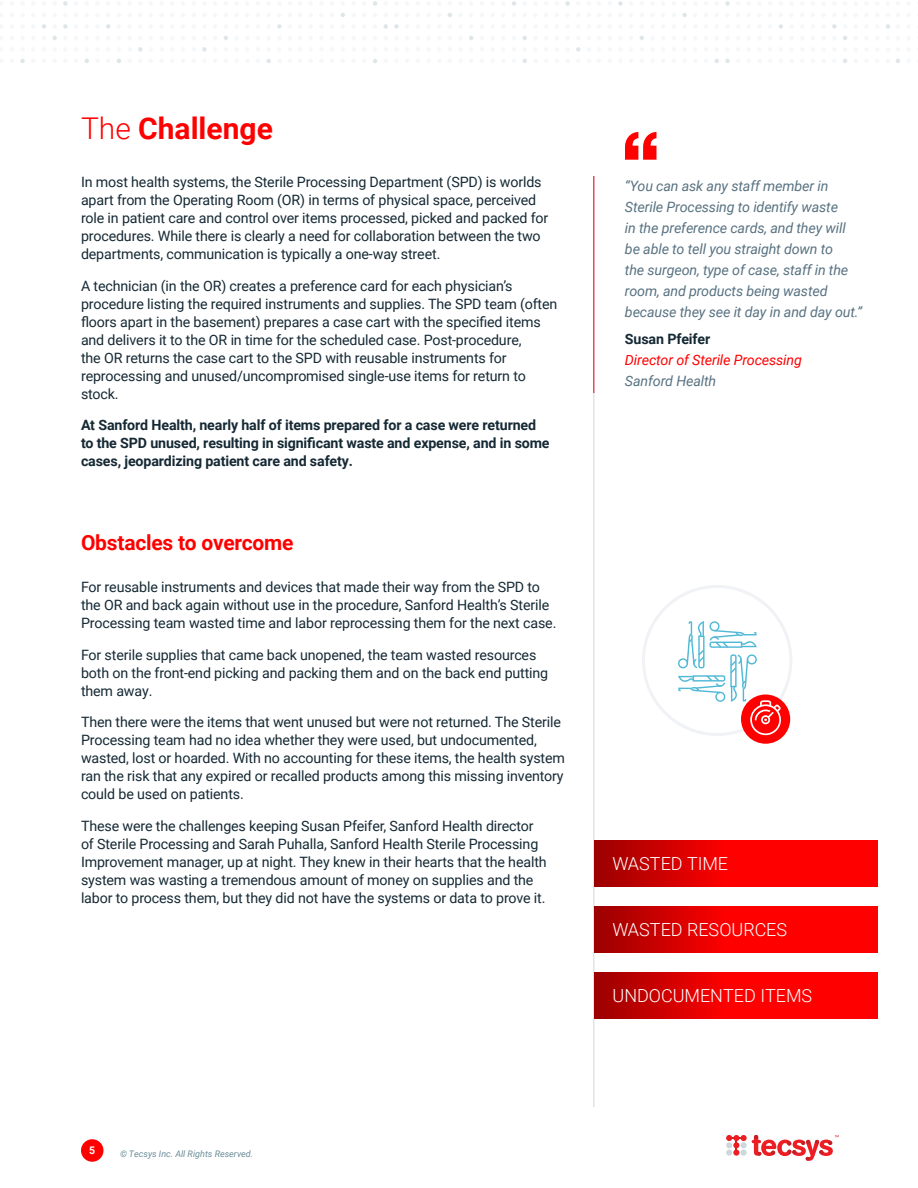
<style>
.page{position:relative;width:918px;height:1188px;background:#fff}
.page>*{position:absolute;margin:0;border:0;box-sizing:border-box;transform-origin:0 0}
.t1{font:700 30px "Roboto";color:#f00}
.t2{font:700 21px "Roboto";letter-spacing:-.01em;color:#f00}
.t3{font:300 18px "Roboto";color:#fff}
.t4{font:14.25px/18px "Roboto";letter-spacing:-.01em;color:#152934}
.t5{font:italic 14.25px/21px "Roboto";letter-spacing:-.01em;color:#587281}
.t6{font:700 14.25px/18px "Roboto";letter-spacing:-.01em;color:#152934}
.t7{font:italic 14.25px "Roboto";letter-spacing:-.01em;color:#f00}
.t8{font:700 10.5px "Roboto";color:#fff}
.t9{font:italic 9px "Roboto";color:#6b8c99}
.s1{font-weight:300}
</style>
<div class="page">
<div style="left:81px;top:1139px;width:23px;height:23px;background:#f00;border-radius:50%"></div>
<svg style="left:138px;top:47px;width:5px;height:5px"></svg>
<svg style="left:106px;top:24px;width:4px;height:5px"></svg>
<svg style="left:63px;top:24px;width:5px;height:5px"></svg>
<svg style="left:63px;top:1px;width:5px;height:5px"></svg>
<svg style="left:117px;top:59px;width:4px;height:4px"></svg>
<svg style="left:85px;top:59px;width:4px;height:4px"></svg>
<svg style="left:52px;top:36px;width:5px;height:4px"></svg>
<svg style="left:42px;top:24px;width:4px;height:5px"></svg>
<svg style="left:20px;top:59px;width:5px;height:4px"></svg>
<svg style="left:277px;top:24px;width:5px;height:5px"></svg>
<svg style="left:266px;top:59px;width:5px;height:4px"></svg>
<svg style="left:224px;top:36px;width:4px;height:4px"></svg>
<svg style="left:202px;top:47px;width:5px;height:5px"></svg>
<svg style="left:394px;top:24px;width:5px;height:5px"></svg>
<svg style="left:373px;top:59px;width:4px;height:4px"></svg>
<svg style="left:373px;top:1px;width:4px;height:5px"></svg>
<svg style="left:383px;top:24px;width:5px;height:5px"></svg>
<svg style="left:341px;top:13px;width:4px;height:4px"></svg>
<svg style="left:576px;top:47px;width:5px;height:5px"></svg>
<svg style="left:565px;top:1px;width:5px;height:5px"></svg>
<svg style="left:512px;top:1px;width:4px;height:5px"></svg>
<svg style="left:469px;top:36px;width:4px;height:4px"></svg>
<svg style="left:448px;top:13px;width:4px;height:4px"></svg>
<svg style="left:523px;top:59px;width:4px;height:4px"></svg>
<svg style="left:523px;top:36px;width:4px;height:4px"></svg>
<svg style="left:725px;top:1px;width:5px;height:5px"></svg>
<svg style="left:640px;top:36px;width:4px;height:4px"></svg>
<svg style="left:725px;top:59px;width:5px;height:4px"></svg>
<svg style="left:715px;top:59px;width:4px;height:4px"></svg>
<svg style="left:682px;top:13px;width:5px;height:4px"></svg>
<svg style="left:618px;top:1px;width:5px;height:5px"></svg>
<svg style="left:886px;top:24px;width:4px;height:5px"></svg>
<svg style="left:843px;top:59px;width:4px;height:4px"></svg>
<svg style="left:843px;top:36px;width:4px;height:4px"></svg>
<svg style="left:832px;top:24px;width:5px;height:5px"></svg>
<svg style="left:779px;top:24px;width:4px;height:5px"></svg>
<svg style="left:896px;top:59px;width:4px;height:4px"></svg>
<hr style="left:593px;top:176px;width:1px;height:931px;background:#ccd9de">
<svg style="left:726px;top:1135px;width:107px;height:26px"></svg>
<hr style="left:593px;top:176px;width:1px;height:217px;background:#f00">
<svg style="left:625px;top:132px;width:32px;height:28px"></svg>
<svg style="left:595px;top:840px;width:283px;height:47px;background:#e70000"></svg>
<svg style="left:595px;top:906px;width:283px;height:47px;background:#e70000"></svg>
<svg style="left:595px;top:972px;width:283px;height:47px;background:#e70000"></svg>
<div style="left:741px;top:695px;width:49px;height:49px;background:#f00;border-radius:50%"></div>
<svg style="left:678px;top:621px;width:103px;height:114px"></svg>
<h1 class="t1" style="left:81px;top:108px;width:193px"><span class="s1">The</span> Challenge</h1>
<p class="t4" style="left:81px;top:173px;width:469px">In most health systems, the Sterile Processing Department (SPD) is worlds apart from the Operating Room (OR) in terms of physical space, perceived role in patient care and control over items processed, picked and packed for procedures. While there is clearly a need for collaboration between the two departments, communication is typically a one-way street.</p>
<p class="t4" style="left:81px;top:276px;width:478px">A technician (in the OR) creates a preference card for each physician’s procedure listing the required instruments and supplies. The SPD team (often floors apart in the basement) prepares a case cart with the specified items and delivers it to the OR in time for the scheduled case. Post-procedure,<br>the OR returns the case cart to the SPD with reusable instruments for reprocessing and unused/uncompromised single-use items for return to stock.</p>
<p class="t6" style="left:81px;top:416px;width:470px">At Sanford Health, nearly half of items prepared for a case were returned to the SPD unused, resulting in significant waste and expense, and in some cases, jeopardizing patient care and safety.</p>
<h2 class="t2" style="left:81px;top:528px;width:214px">Obstacles to overcome</h2>
<p class="t4" style="left:81px;top:578px;width:477px">For reusable instruments and devices that made their way from the SPD to the OR and back again without use in the procedure, Sanford Health’s Sterile<br>Processing team wasted time and labor reprocessing them for the next case.</p>
<p class="t4" style="left:81px;top:645px;width:469px">For sterile supplies that came back unopened, the team wasted resources both on the front-end picking and packing them and on the back end putting them away.</p>
<p class="t4" style="left:81px;top:713px;width:486px">Then there were the items that went unused but were not returned. The Sterile Processing team had no idea whether they were used, but undocumented, wasted, lost or hoarded. With no accounting for these items, the health system ran the risk that any expired or recalled products among this missing inventory could be used on patients.</p>
<p class="t4" style="left:81px;top:816px;width:467px">These were the challenges keeping Susan Pfeifer, Sanford Health director of Sterile Processing and Sarah Puhalla, Sanford Health Sterile Processing Improvement manager, up at night. They knew in their hearts that the health system was wasting a tremendous amount of money on supplies and the labor to process them, but they did not have the systems or data to prove it.</p>
<p class="t5" style="left:625px;top:175px;width:239px">“You can ask any staff member in Sterile Processing to identify waste<br>in the preference cards, and they will be able to tell you straight down to<br>the surgeon, type of case, staff in the room, and products being wasted because they see it day in and day out.”</p>
<p class="t6" style="left:625px;top:329px;width:87px">Susan Pfeifer</p>
<p class="t7" style="left:625px;top:350px;width:178px">Director of Sterile Processing</p>
<p class="t5" style="left:625px;top:370px;width:93px">Sanford Health</p>
<p class="t3" style="left:613px;top:851px;width:117px">WASTED TIME</p>
<p class="t3" style="left:613px;top:917px;width:176px">WASTED RESOURCES</p>
<p class="t3" style="left:613px;top:983px;width:201px">UNDOCUMENTED ITEMS</p>
<p class="t8" style="left:89px;top:1143px;width:8px">5</p>
<p class="t9" style="left:120px;top:1148px;width:135px">© Tecsys Inc. All Rights Reserved.</p>
</div>
